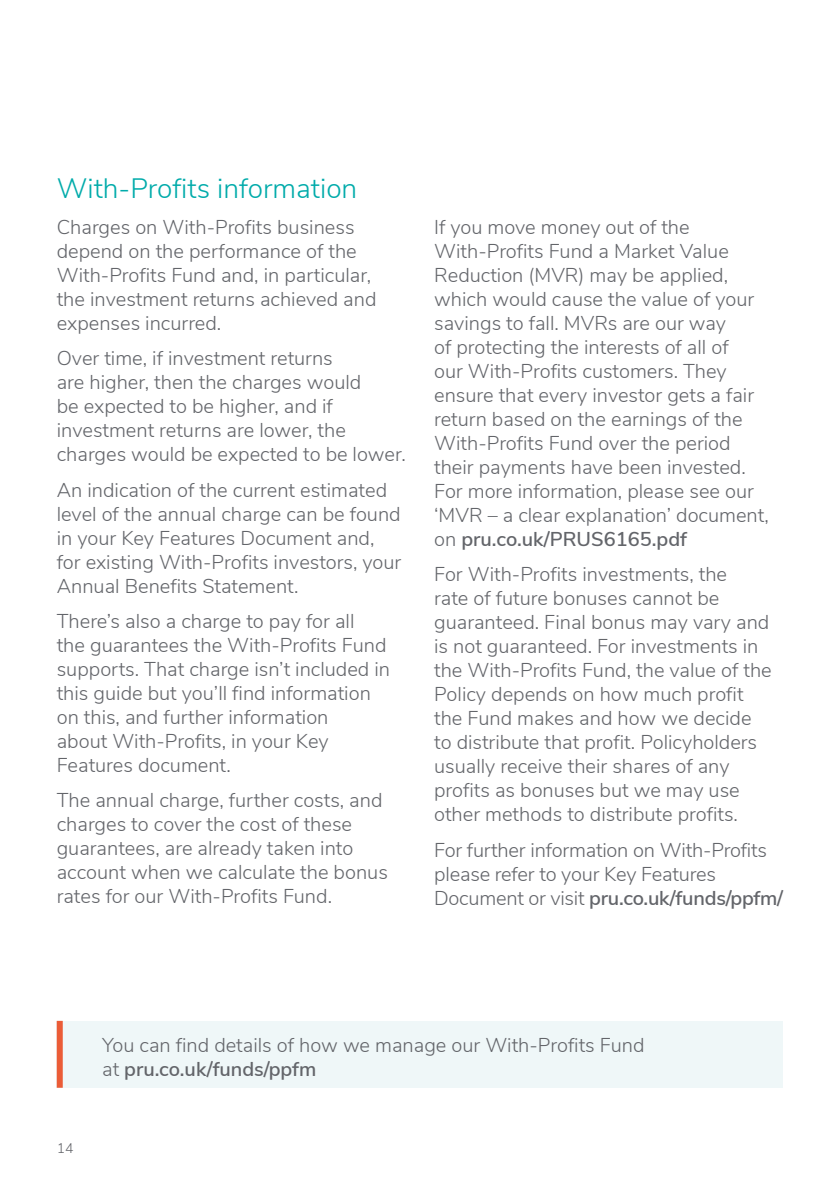
<style>
.page{position:relative;width:840px;height:1191px;background:#fff}
.page>*{position:absolute;margin:0;border:0;box-sizing:border-box;transform-origin:0 0}
.t1{font:300 28px "Nunito Sans";color:#00abaa}
.t2{font:300 20px/24px "Nunito Sans";color:#63656a}
.t3{font:300 14px "Nunito Sans";color:#63656a}
.s1{font-weight:600}
</style>
<div class="page">
<div style="left:57px;top:1020px;width:725px;height:67px;background:#eff7f8"></div>
<div style="left:57px;top:1020px;width:6px;height:67px;background:#eb5c37"></div>
<h1 class="t1" style="left:57px;top:168px;width:302px">With-Profits information</h1>
<p class="t2" style="left:57px;top:214px;width:321px">Charges on With-Profits business depend on the performance of the<br>With-Profits Fund and, in particular, the investment returns achieved and expenses incurred.</p>
<p class="t2" style="left:57px;top:345px;width:350px">Over time, if investment returns<br>are higher, then the charges would<br>be expected to be higher, and if investment returns are lower, the charges would be expected to be lower.</p>
<p class="t2" style="left:57px;top:476px;width:346px">An indication of the current estimated level of the annual charge can be found in your Key Features Document and, for existing With-Profits investors, your Annual Benefits Statement.</p>
<p class="t2" style="left:57px;top:608px;width:335px">There’s also a charge to pay for all<br>the guarantees the With-Profits Fund supports. That charge isn’t included in this guide but you’ll find information on this, and further information<br>about With-Profits, in your Key Features document.</p>
<p class="t2" style="left:57px;top:787px;width:332px">The annual charge, further costs, and charges to cover the cost of these guarantees, are already taken into account when we calculate the bonus rates for our With-Profits Fund.</p>
<p class="t2" style="left:434px;top:214px;width:336px">If you move money out of the With-Profits Fund a Market Value Reduction (MVR) may be applied, which would cause the value of your savings to fall. MVRs are our way<br>of protecting the interests of all of<br>our With-Profits customers. They ensure that every investor gets a fair return based on the earnings of the With-Profits Fund over the period their payments have been invested.<br>For more information, please see our ‘MVR – a clear explanation’ document, on <span class="s1">pru.co.uk/PRUS6165.pdf</span></p>
<p class="t2" style="left:434px;top:561px;width:339px">For With-Profits investments, the<br>rate of future bonuses cannot be guaranteed. Final bonus may vary and is not guaranteed. For investments in the With-Profits Fund, the value of the Policy depends on how much profit the Fund makes and how we decide to distribute that profit. Policyholders usually receive their shares of any profits as bonuses but we may use other methods to distribute profits.</p>
<p class="t2" style="left:434px;top:836px;width:350px">For further information on With-Profits please refer to your Key Features<br>Document or visit <span class="s1">pru.co.uk/funds/ppfm/</span></p>
<p class="t3" style="left:57px;top:1137px;width:18px">14</p>
<p class="t2" style="left:102px;top:1032px;width:543px">You can find details of how we manage our With-Profits Fund at <span class="s1">pru.co.uk/funds/ppfm</span></p>
</div>
